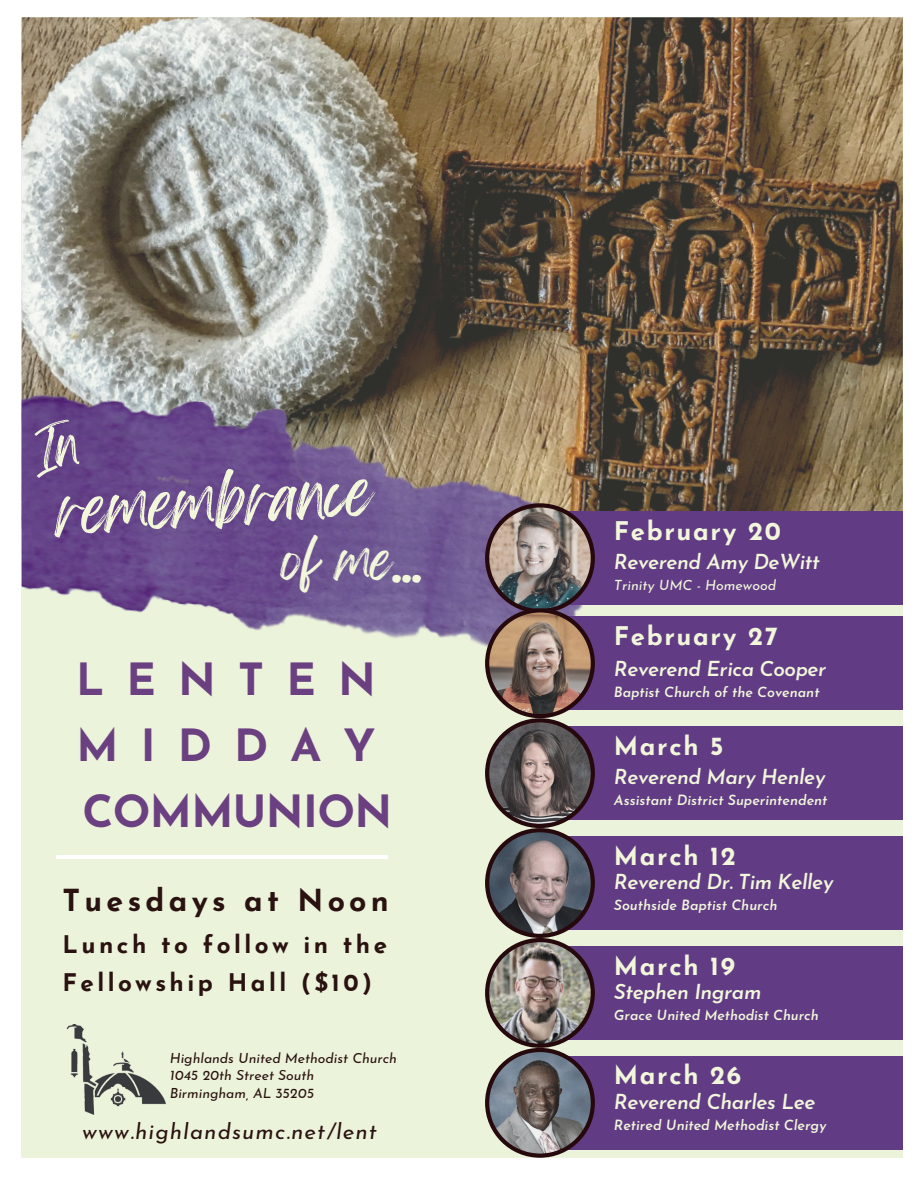
<style>
.page{position:relative;width:918px;height:1188px;background:#fff}
.page>*{position:absolute;margin:0;border:0;box-sizing:border-box;transform-origin:0 0}
.t1{font:57.3px "Feeling Passionate";color:#f2f7db}
.t2{font:46.8px "Feeling Passionate";color:#f2f7db}
.t3{font:700 44.4px/65.8px "Josefin Sans";letter-spacing:.5em;color:#6b4081}
.t4{font:700 30.3px "Josefin Sans";letter-spacing:.14em;color:#29120f}
.t5{font:700 25.65px "Josefin Sans";letter-spacing:.065em;color:#f2f7db}
.t6{font:700 24.3px/37.8px "Josefin Sans";letter-spacing:.14em;color:#29120f}
.t7{font:italic 22.2px "Josefin Sans";letter-spacing:.05em;color:#29120f}
.t8{font:italic 600 20.7px "Josefin Sans";letter-spacing:-.02em;color:#f2f7db}
.t9{font:italic 600 14.1px "Josefin Sans";color:#f2f7db}
.t10{font:italic 14.1px "Josefin Sans";color:#f2f7db}
.t11{font:italic 13.95px/17.4px "Josefin Sans";color:#29120f}
.t12{font:italic 600 13.95px "Josefin Sans";color:#f2f7db}
</style>
<div class="page">
<div style="left:22px;top:17px;width:881px;height:1141px;background:#ecf3db"></div>
<hr style="left:56px;top:856px;width:332px;height:3px;background:#fff">
<img style="left:66px;top:1024px;width:99px;height:91px">
<img style="left:22px;top:17px;width:881px;height:494px">
<img style="left:22px;top:387px;width:581px;height:269px">
<div style="left:589px;top:556px;width:314px;height:264px;background:#ecf3db"></div>
<div style="left:514px;top:511px;width:389px;height:94px;background:#613c85"></div>
<div style="left:485px;top:503px;width:110px;height:110px;background:#26090c;border-radius:55px"></div>
<img style="left:489px;top:507px;width:102px;height:102px;border-radius:51px">
<div style="left:514px;top:616px;width:389px;height:94px;background:#613c85"></div>
<svg style="left:485px;top:608px;width:110px;height:110px"></svg>
<img style="left:489px;top:613px;width:102px;height:101px;border-radius:51px">
<div style="left:514px;top:726px;width:389px;height:94px;background:#613c85"></div>
<div style="left:485px;top:718px;width:110px;height:110px;background:#26090c;border-radius:55px"></div>
<img style="left:489px;top:722px;width:102px;height:102px;border-radius:51px">
<div style="left:514px;top:836px;width:389px;height:94px;background:#613c85"></div>
<div style="left:485px;top:828px;width:110px;height:110px;background:#26090c;border-radius:55px"></div>
<img style="left:489px;top:832px;width:102px;height:102px;border-radius:51px">
<div style="left:514px;top:946px;width:389px;height:94px;background:#613c85"></div>
<div style="left:485px;top:938px;width:110px;height:110px;background:#26090c;border-radius:55px"></div>
<img style="left:489px;top:942px;width:102px;height:102px;border-radius:51px">
<div style="left:514px;top:1056px;width:389px;height:94px;background:#613c85"></div>
<div style="left:485px;top:1048px;width:110px;height:110px;background:#26090c;border-radius:55px"></div>
<img style="left:489px;top:1052px;width:102px;height:102px;border-radius:51px">
<div style="left:27px;top:419px;width:53px;height:59px;background:#634287"></div>
<p class="t1" style="left:55px;top:466px;width:317px;rotate:-4deg">REMEMBRANCE</p>
<p class="t2" style="left:282px;top:523px;width:142px">OF ME...</p>
<p class="t3" style="left:76px;top:640px;width:318px">LENTEN<br>MIDDAY<br>COMMUNION</p>
<p class="t4" style="left:63px;top:873px;width:328px">Tuesdays at Noon</p>
<p class="t6" style="left:63px;top:922px;width:326px">Lunch to follow in the<br>Fellowship Hall ($10)</p>
<p class="t11" style="left:170px;top:1048px;width:229px">Highlands United Methodist Church<br>1045 20th Street South<br>Birmingham, AL 35205</p>
<p class="t7" style="left:82px;top:1112px;width:296px">www.highlandsumc.net/lent</p>
<p class="t5" style="left:614px;top:508px;width:168px">February 20</p>
<p class="t8" style="left:614px;top:545px;width:208px">Reverend Amy DeWitt</p>
<p class="t10" style="left:614px;top:574px;width:164px">Trinity UMC - Homewood</p>
<p class="t5" style="left:614px;top:613px;width:165px">February 27</p>
<p class="t8" style="left:614px;top:651px;width:214px">Reverend Erica Cooper</p>
<p class="t9" style="left:614px;top:680px;width:207px">Baptist Church of the Covenant</p>
<p class="t5" style="left:614px;top:723px;width:111px">March 5</p>
<p class="t8" style="left:614px;top:760px;width:213px">Reverend Mary Henley</p>
<p class="t9" style="left:614px;top:788px;width:215px">Assistant District Superintendent</p>
<p class="t5" style="left:614px;top:833px;width:123px">March 12</p>
<p class="t8" style="left:614px;top:864px;width:221px">Reverend Dr. Tim Kelley</p>
<p class="t9" style="left:614px;top:893px;width:165px">Southside Baptist Church</p>
<p class="t5" style="left:614px;top:629px;width:112px">March 8</p>
<p class="t5" style="left:614px;top:943px;width:122px">March 19</p>
<p class="t8" style="left:614px;top:974px;width:149px">Stephen Ingram</p>
<p class="t12" style="left:614px;top:1003px;width:206px">Grace United Methodist Church</p>
<p class="t5" style="left:614px;top:1053px;width:129px">March 26</p>
<p class="t8" style="left:614px;top:1084px;width:203px">Reverend Charles Lee</p>
<p class="t9" style="left:614px;top:1113px;width:214px">Retired United Methodist Clergy</p>
</div>
